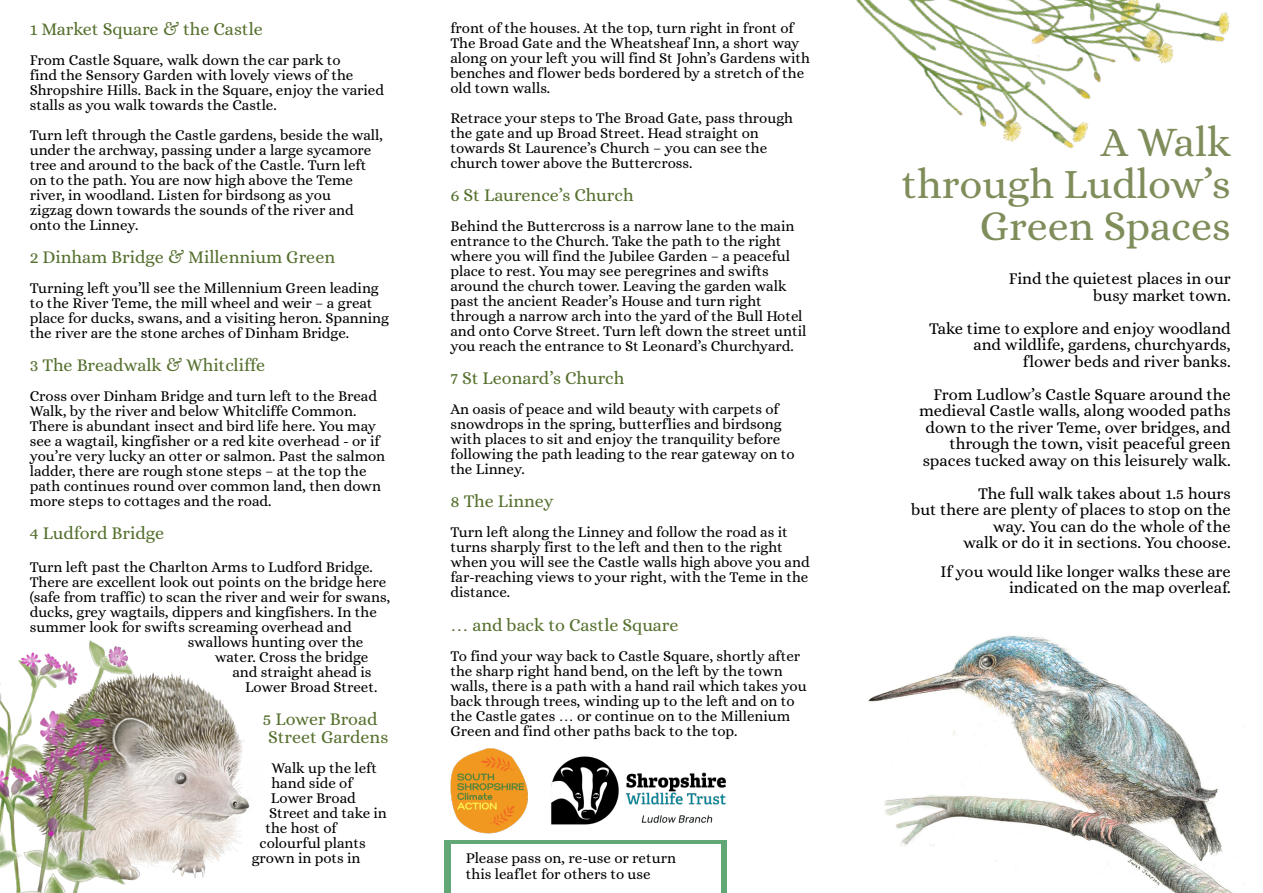
<style>
.page{position:relative;width:1263px;height:893px;background:#fff}
.page>*{position:absolute;margin:0;border:0;box-sizing:border-box;transform-origin:0 0}
.t1{font:42px/42px "Alice";color:#7f8d5b;text-align:right}
.t2{font:18px/18px "Alice";letter-spacing:-.005em;color:#56702e}
.t3{font:16.5px/16.5px "Alice";color:#000;text-align:right}
.t4{font:15px/15px "Alice";color:#000}
.s1{font-family:"Arial"}
</style>
<div class="page">
<img style="left:184px;top:678px;width:66px;height:200px">
<img style="left:868px;top:635px;width:367px;height:258px">
<img style="left:450px;top:748px;width:276px;height:86px">
<img style="left:0;top:640px;width:184px;height:253px">
<img style="left:856px;top:0;width:233px;height:149px">
<img style="left:890px;top:0;width:340px;height:116px">
<svg style="left:444px;top:840px;width:283px;height:53px;fill:#62a877"></svg>
<div style="left:451px;top:845px;width:269px;height:48px;background:#fff"></div>
<p class="t2" style="left:30px;top:20px;width:235px">1 Market Square &amp; the Castle</p>
<p class="t4" style="left:30px;top:53px;width:356px">From Castle Square, walk down the car park to<br>find the Sensory Garden with lovely views of the Shropshire Hills. Back in the Square, enjoy the varied stalls as you walk towards the Castle.</p>
<p class="t4" style="left:30px;top:128px;width:355px">Turn left through the Castle gardens, beside the wall, under the archway, passing under a large sycamore tree and around to the back of the Castle. Turn left on to the path. You are now high above the Teme river, in woodland. Listen for birdsong as you<br>zigzag down towards the sounds of the river and onto the Linney.</p>
<p class="t2" style="left:30px;top:248px;width:307px">2 Dinham Bridge &amp; Millennium Green</p>
<p class="t4" style="left:30px;top:281px;width:361px">Turning left you’ll see the Millennium Green leading to the River Teme, the mill wheel and weir – a great place for ducks, swans, and a visiting heron. Spanning the river are the stone arches of Dinham Bridge.</p>
<p class="t2" style="left:30px;top:356px;width:237px">3 The Breadwalk &amp; Whitcliffe</p>
<p class="t4" style="left:30px;top:389px;width:357px">Cross over Dinham Bridge and turn left to the Bread Walk, by the river and below Whitcliffe Common.<br>There is abundant insect and bird life here. You may see a wagtail, kingfisher or a red kite overhead - or if you’re very lucky an otter or salmon. Past the salmon ladder, there are rough stone steps – at the top the path continues round over common land, then down more steps to cottages and the road.</p>
<p class="t2" style="left:30px;top:524px;width:136px">4 Ludford Bridge</p>
<p class="t4" style="left:30px;top:560px;width:345px">Turn left past the Charlton Arms to Ludford Bridge.</p>
<p class="t4" style="left:30px;top:575px;width:358px">There are excellent look out points on the bridge here</p>
<p class="t4" style="left:30px;top:590px;width:362px">(safe from traffic) to scan the river and weir for swans,</p>
<p class="t4" style="left:30px;top:605px;width:349px">ducks, grey wagtails, dippers and kingfishers. In the</p>
<p class="t4" style="left:30px;top:620px;width:324px">summer look for swifts screaming overhead and</p>
<p class="t4" style="left:188px;top:635px;width:177px">swallows hunting over the</p>
<p class="t4" style="left:215px;top:650px;width:155px">water. Cross the bridge</p>
<p class="t4" style="left:232px;top:665px;width:141px">and straight ahead is</p>
<p class="t4" style="left:245px;top:680px;width:134px">Lower Broad Street.</p>
<p class="t2" style="left:263px;top:710px;width:127px">5 Lower Broad<br>Street Gardens</p>
<p class="t4" style="left:271px;top:761px;width:107px">Walk up the left</p>
<p class="t4" style="left:271px;top:776px;width:83px">hand side of</p>
<p class="t4" style="left:271px;top:791px;width:86px">Lower Broad</p>
<p class="t4" style="left:269px;top:806px;width:119px">Street and take in</p>
<p class="t4" style="left:265px;top:821px;width:73px">the host of</p>
<p class="t4" style="left:260px;top:836px;width:108px">colourful plants</p>
<p class="t4" style="left:252px;top:851px;width:110px">grown in pots in</p>
<p class="t4" style="left:450px;top:21px;width:361px">front of the houses. At the top, turn right in front of The Broad Gate and the Wheatsheaf Inn, a short way along on your left you will find St John’s Gardens with benches and flower beds bordered by a stretch of the old town walls.</p>
<p class="t4" style="left:450px;top:111px;width:344px">Retrace your steps to The Broad Gate, pass through the gate and up Broad Street. Head straight on towards St Laurence’s Church – you can see the church tower above the Buttercross.</p>
<p class="t2" style="left:450px;top:186px;width:185px">6 St Laurence’s Church</p>
<p class="t4" style="left:450px;top:219px;width:358px">Behind the Buttercross is a narrow lane to the main entrance to the Church. Take the path to the right where you will find the Jubilee Garden – a peaceful place to rest. You may see peregrines and swifts around the church tower. Leaving the garden walk past the ancient Reader’s House and turn right through a narrow arch into the yard of the Bull Hotel and onto Corve Street. Turn left down the street until you reach the entrance to St Leonard’s Churchyard.</p>
<p class="t2" style="left:450px;top:369px;width:175px">7 St Leonard’s Church</p>
<p class="t4" style="left:450px;top:402px;width:346px">An oasis of peace and wild beauty with carpets of snowdrops in the spring, butterflies and birdsong with places to sit and enjoy the tranquility before following the path leading to the rear gateway on to the Linney.</p>
<p class="t2" style="left:450px;top:492px;width:105px">8 The Linney</p>
<p class="t4" style="left:450px;top:525px;width:361px">Turn left along the Linney and follow the road as it turns sharply first to the left and then to the right when you will see the Castle walls high above you and far-reaching views to your right, with the Teme in the distance.</p>
<p class="t2" style="left:450px;top:616px;width:229px"><span class="s1">…</span> and back to Castle Square</p>
<p class="t4" style="left:450px;top:648px;width:358px">To find your way back to Castle Square, shortly after the sharp right hand bend, on the left by the town walls, there is a path with a hand rail which takes you back through trees, winding up to the left and on to the Castle gates <span class="s1">…</span> or continue on to the Millenium Green and find other paths back to the top.</p>
<p class="t4" style="left:466px;top:849px;width:212px;line-height:16.5px">Please pass on, re-use or return this leaflet for others to use</p>
<h1 class="t1" style="left:901px;top:121px;width:331px">A Walk<br>through Ludlow’s<br>Green Spaces</h1>
<p class="t3" style="left:1009px;top:270px;width:224px">Find the quietest places in our busy market town.</p>
<p class="t3" style="left:929px;top:320px;width:303px">Take time to explore and enjoy woodland and wildlife, gardens, churchyards, flower beds and river banks.</p>
<p class="t3" style="left:919px;top:386px;width:313px">From Ludlow’s Castle Square around the medieval Castle walls, along wooded paths down to the river Teme, over bridges, and through the town, visit peaceful green spaces tucked away on this leisurely walk.</p>
<p class="t3" style="left:911px;top:485px;width:321px">The full walk takes about 1.5 hours<br>but there are plenty of places to stop on the way. You can do the whole of the<br>walk or do it in sections. You choose.</p>
<p class="t3" style="left:941px;top:563px;width:292px">If you would like longer walks these are indicated on the map overleaf.</p>
</div>
